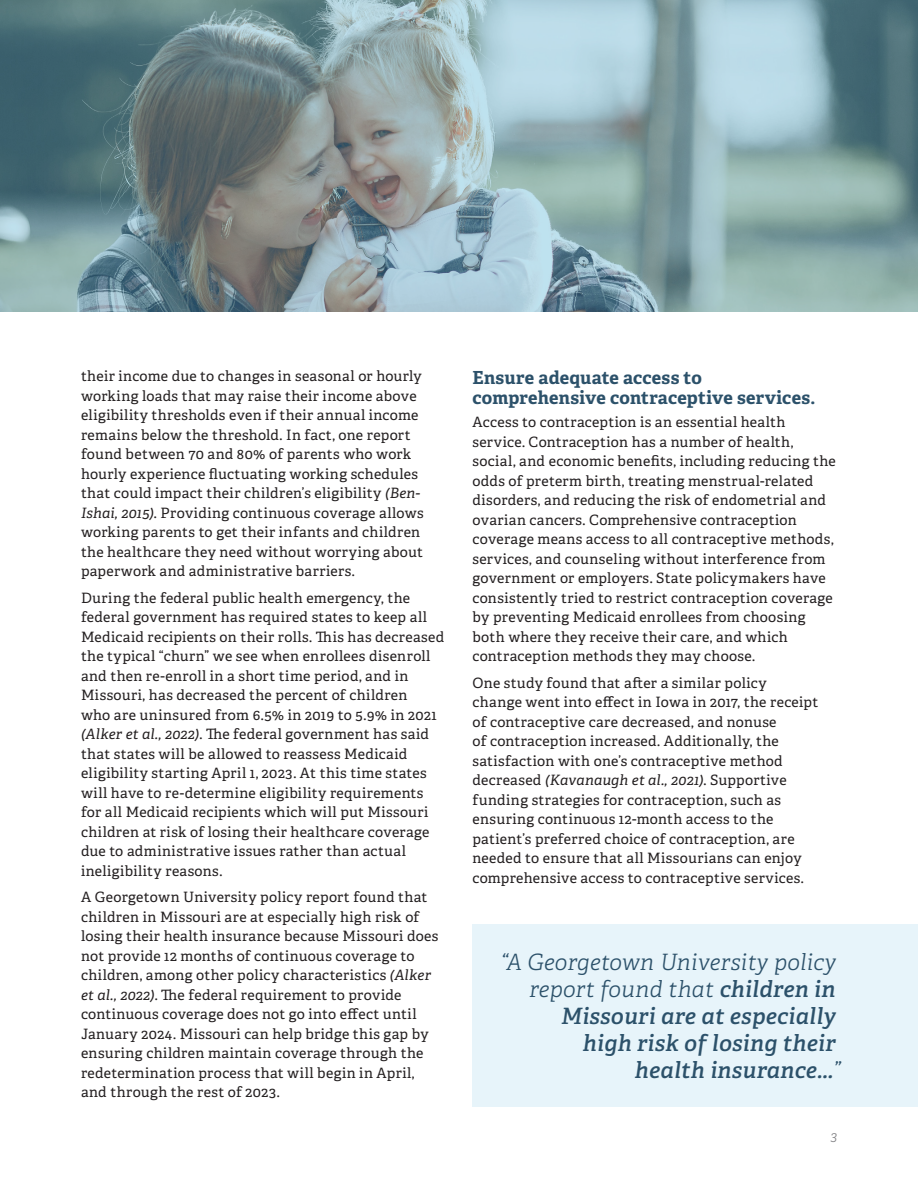
<style>
.page{position:relative;width:918px;height:1188px;background:#fff}
.page>*{position:absolute;margin:0;border:0;box-sizing:border-box;transform-origin:0 0}
.t1{font:italic 600 22.5px/27px "Adelle";letter-spacing:.015em;color:#2c516a;text-align:right}
.Subheader_Long{font:700 18px/20.2px "Adelle";letter-spacing:.01em;color:#2c516a}
.Body_copy_1{font:14.25px/19.5px "Adelle";letter-spacing:.025em;color:#231f20}
.t2{font:italic 300 13.5px "Adelle";color:#828285}
.s1{font-style:italic}
.s2{font-weight:300}
</style>
<div class="page">
<img style="left:0;top:0;width:918px;height:311px">
<div style="left:472px;top:925px;width:446px;height:182px;background:#e7f4fa"></div>
<p class="Body_copy_1" style="left:81px;top:367px;width:344px">their income due to changes in seasonal or hourly working loads that may raise their income above eligibility thresholds even if their annual income remains below the threshold. In fact, one report found between 70 and 80% of parents who work hourly experience fluctuating working schedules that could impact their children’s eligibility <span class="s1">(Ben-Ishai, 2015)</span>. Providing continuous coverage allows working parents to get their infants and children the healthcare they need without worrying about paperwork and administrative barriers.</p>
<p class="Body_copy_1" style="left:81px;top:588px;width:365px">During the federal public health emergency, the federal government has required states to keep all Medicaid recipients on their rolls. This has decreased the typical “churn” we see when enrollees disenroll and then re-enroll in a short time period, and in Missouri, has decreased the percent of children<br>who are uninsured from 6.5% in 2019 to 5.9% in 2021 <span class="s1">(Alker et al., 2022)</span>. The federal government has said that states will be allowed to reassess Medicaid eligibility starting April 1, 2023. At this time states will have to re-determine eligibility requirements for all Medicaid recipients which will put Missouri children at risk of losing their healthcare coverage due to administrative issues rather than actual ineligibility reasons.</p>
<p class="Body_copy_1" style="left:81px;top:888px;width:359px">A Georgetown University policy report found that children in Missouri are at especially high risk of losing their health insurance because Missouri does not provide 12 months of continuous coverage to children, among other policy characteristics <span class="s1">(Alker et al., 2022)</span>. The federal requirement to provide continuous coverage does not go into effect until January 2024. Missouri can help bridge this gap by ensuring children maintain coverage through the redetermination process that will begin in April, and through the rest of 2023.</p>
<p class="Subheader_Long" style="left:472px;top:368px;width:344px">Ensure adequate access to comprehensive contraceptive services.</p>
<p class="Body_copy_1" style="left:472px;top:413px;width:365px">Access to contraception is an essential health service. Contraception has a number of health, social, and economic benefits, including reducing the odds of preterm birth, treating menstrual-related disorders, and reducing the risk of endometrial and ovarian cancers. Comprehensive contraception coverage means access to all contraceptive methods, services, and counseling without interference from government or employers. State policymakers have consistently tried to restrict contraception coverage by preventing Medicaid enrollees from choosing both where they receive their care, and which contraception methods they may choose.</p>
<p class="Body_copy_1" style="left:472px;top:673px;width:347px">One study found that after a similar policy change went into effect in Iowa in 2017, the receipt of contraceptive care decreased, and nonuse<br>of contraception increased. Additionally, the satisfaction with one’s contraceptive method decreased <span class="s1">(Kavanaugh et al., 2021)</span>. Supportive funding strategies for contraception, such as ensuring continuous 12-month access to the patient’s preferred choice of contraception, are needed to ensure that all Missourians can enjoy comprehensive access to contraceptive services.</p>
<p class="t1" style="left:501px;top:949px;width:341px"><span class="s2">“A Georgetown University policy report found that</span> children in<br>Missouri are at especially<br>high risk of losing their<br>health insurance...<span class="s2">”</span></p>
<p class="t2" style="left:831px;top:1128px;width:8px">3</p>
</div>
